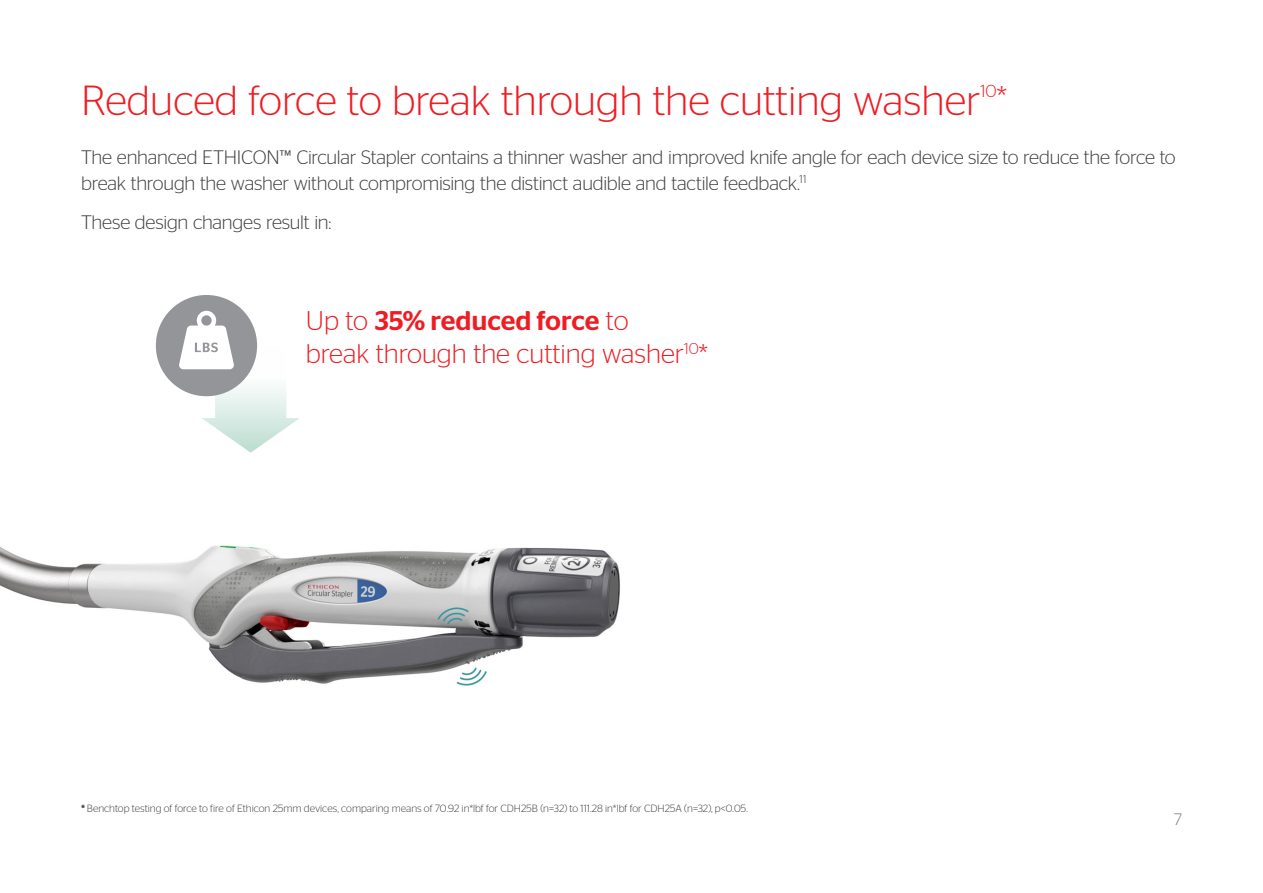
<style>
.page{position:relative;width:1263px;height:893px;background:#fff}
.page>*{position:absolute;margin:0;border:0;box-sizing:border-box;transform-origin:0 0}
.page_head{font:300 42px "Stag Sans";color:#ee1d23}
.callout_copy{font:300 27px/32.4px "Stag Sans";color:#ee1d23}
.intro_copy{font:300 19.5px/25.5px "Stag Sans";letter-spacing:-.015em;color:#3e3e3f}
.page_head-2{font:300 17.55px "Stag Sans";color:#ee1d23}
.t1{font:300 16.5px "Stag Sans";color:#76787b}
.footnotes{font:300 10.5px "Stag Sans";color:#3e3e3f}
.s1{font-size:30px}
.s2{font-weight:500}
</style>
<div class="page">
<img style="left:0;top:545px;width:620px;height:141px">
<div style="left:156px;top:295px;width:101px;height:101px;background:#939598;border-radius:50%"></div>
<svg style="left:179px;top:311px;width:121px;height:142px"></svg>
<p class="page_head" style="left:81px;top:77px;width:901px">Reduced force to break through the cutting washer</p>
<p class="page_head-2" style="left:980px;top:81px;width:28px">10<span class="s1">*</span></p>
<p class="intro_copy" style="left:81px;top:144px;width:1096px">The enhanced ETHICON™ Circular Stapler contains a thinner washer and improved knife angle for each device size to reduce the force to break through the washer without compromising the distinct audible and tactile feedback.<sup>11</sup></p>
<p class="intro_copy" style="left:81px;top:209px;width:252px">These design changes result in:</p>
<p class="callout_copy" style="left:306px;top:304px;width:404px">Up to <span class="s2">35% reduced force</span> to<br>break through the cutting washer<sup>10</sup>*</p>
<p class="footnotes" style="left:81px;top:802px;width:668px"><span class="s2">*</span> Benchtop testing of force to fire of Ethicon 25mm devices, comparing means of 70.92 in*lbf for CDH25B (n=32) to 111.28 in*lbf for CDH25A (n=32), p&lt;0.05.</p>
<p class="t1" style="left:1174px;top:810px;width:10px">7</p>
</div>
